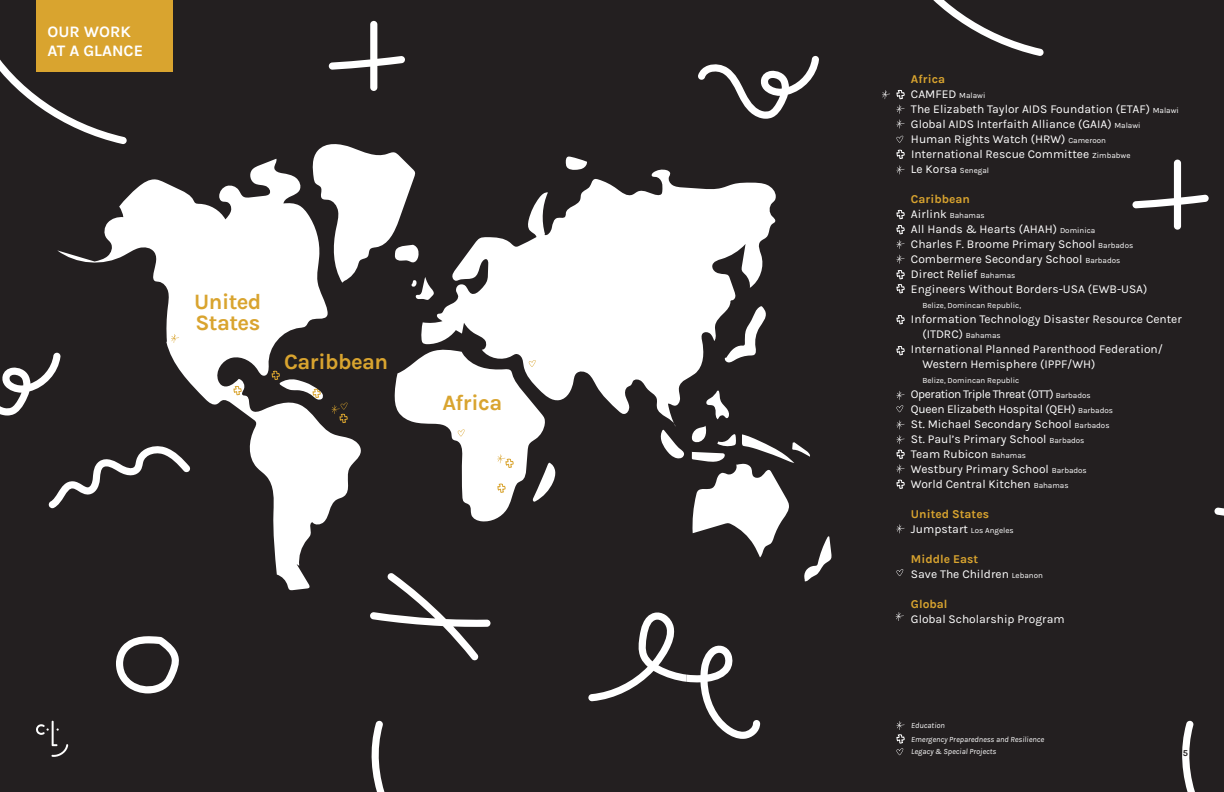
<style>
.page{position:relative;width:1224px;height:792px;background:#231f20}
.page>*{position:absolute;margin:0;border:0;box-sizing:border-box;transform-origin:0 0}
.t1{font:700 22px/21px "Karla";letter-spacing:-.025em;color:#d9a42f}
.t2{font:700 16px/19.2px "Karla";color:#fff}
.t3{font:12px/15px "Karla";color:#fff}
.t4{font:700 12px "Karla";color:#d9a42f}
.t5{font:12px "Karla";letter-spacing:-.02em;color:#fff}
.t6{font:12px "Karla";letter-spacing:-.04em;color:#fff}
.t7{font:700 9px "Karla";color:#231f20}
.t8{font:8px "Karla";color:#fff}
.t9{font:italic 8px "Karla";color:#fff}
.s1{font-size:8px}
.s2{font-size:12px}
.s3{font-weight:700;color:#d9a42f}
</style>
<div class="page">
<svg style="left:57px;top:159px;width:304px;height:431px"></svg>
<svg style="left:421px;top:169px;width:355px;height:258px;fill:#fff"></svg>
<svg style="left:312px;top:144px;width:122px;height:156px"></svg>
<svg style="left:566px;top:156px;width:21px;height:14px"></svg>
<svg style="left:660px;top:430px;width:24px;height:29px"></svg>
<svg style="left:706px;top:391px;width:24px;height:28px"></svg>
<svg style="left:691px;top:425px;width:141px;height:157px"></svg>
<svg style="left:724px;top:306px;width:43px;height:56px"></svg>
<svg style="left:329px;top:21px;width:76px;height:70px"></svg>
<svg style="left:371px;top:720px;width:14px;height:72px"></svg>
<svg style="left:370px;top:573px;width:121px;height:87px"></svg>
<svg style="left:116px;top:636px;width:63px;height:57px"></svg>
<svg style="left:48px;top:445px;width:142px;height:63px"></svg>
<svg style="left:0;top:59px;width:127px;height:85px"></svg>
<svg style="left:0;top:352px;width:61px;height:64px"></svg>
<svg style="left:1132px;top:160px;width:77px;height:70px"></svg>
<svg style="left:1182px;top:720px;width:13px;height:72px"></svg>
<svg style="left:1214px;top:507px;width:10px;height:9px"></svg>
<svg style="left:588px;top:612px;width:172px;height:127px"></svg>
<svg style="left:933px;top:0;width:111px;height:56px"></svg>
<svg style="left:698px;top:56px;width:121px;height:63px"></svg>
<div style="left:36px;top:0;width:136px;height:71px;background:#d9a42f"></div>
<svg style="left:896px;top:524px;width:9px;height:9px"></svg>
<svg style="left:896px;top:435px;width:9px;height:9px"></svg>
<svg style="left:896px;top:420px;width:9px;height:9px"></svg>
<svg style="left:896px;top:255px;width:9px;height:9px"></svg>
<svg style="left:896px;top:240px;width:9px;height:9px"></svg>
<svg style="left:896px;top:105px;width:9px;height:9px"></svg>
<svg style="left:882px;top:90px;width:8px;height:9px"></svg>
<svg style="left:171px;top:334px;width:8px;height:9px"></svg>
<svg style="left:896px;top:120px;width:9px;height:8px"></svg>
<svg style="left:896px;top:165px;width:9px;height:9px"></svg>
<svg style="left:896px;top:612px;width:8px;height:9px"></svg>
<svg style="left:896px;top:480px;width:9px;height:9px"></svg>
<svg style="left:896px;top:450px;width:9px;height:23px"></svg>
<svg style="left:896px;top:346px;width:9px;height:9px"></svg>
<svg style="left:896px;top:315px;width:9px;height:9px"></svg>
<svg style="left:896px;top:270px;width:9px;height:23px"></svg>
<svg style="left:896px;top:225px;width:9px;height:9px"></svg>
<svg style="left:896px;top:210px;width:9px;height:9px"></svg>
<svg style="left:896px;top:150px;width:9px;height:9px"></svg>
<svg style="left:896px;top:90px;width:9px;height:9px"></svg>
<svg style="left:233px;top:386px;width:9px;height:9px"></svg>
<svg style="left:271px;top:371px;width:52px;height:29px"></svg>
<svg style="left:896px;top:721px;width:9px;height:34px"></svg>
<svg style="left:896px;top:569px;width:7px;height:7px"></svg>
<svg style="left:896px;top:136px;width:7px;height:7px"></svg>
<svg style="left:332px;top:403px;width:16px;height:20px"></svg>
<svg style="left:395px;top:348px;width:161px;height:174px"></svg>
<svg style="left:896px;top:391px;width:9px;height:21px"></svg>
<svg style="left:36px;top:721px;width:32px;height:36px"></svg>
<p class="t2" style="left:48px;top:22px;width:97px">OUR WORK<br>AT A GLANCE</p>
<p class="t1" style="left:194px;top:291px;width:69px">United<br>States</p>
<p class="t1" style="left:284px;top:351px;width:105px">Caribbean</p>
<p class="t1" style="left:443px;top:392px;width:61px">Africa</p>
<p class="t4" style="left:911px;top:72px;width:36px">Africa</p>
<p class="t3" style="left:911px;top:87px;width:76px">CAMFED <span class="s1">Malawi</span></p>
<p class="t3" style="left:911px;top:102px;width:269px">The Elizabeth Taylor AIDS Foundation (ETAF) <span class="s1">Malawi</span></p>
<p class="t3" style="left:911px;top:117px;width:231px">Global AIDS Interfaith Alliance (GAIA) <span class="s1">Malawi</span></p>
<p class="t3" style="left:911px;top:132px;width:196px">Human Rights Watch (HRW) <span class="s1">Cameroon</span></p>
<p class="t3" style="left:911px;top:147px;width:221px">International Rescue Committee <span class="s1">Zimbabwe<br></span>Le Korsa <span class="s1">Senegal</span></p>
<p class="t4" style="left:911px;top:192px;width:61px">Caribbean</p>
<p class="t3" style="left:911px;top:207px;width:75px">Airlink <span class="s1">Bahamas</span></p>
<p class="t3" style="left:911px;top:222px;width:186px">All Hands &amp; Hearts (AHAH) <span class="s1">Dominica</span></p>
<p class="t3" style="left:911px;top:237px;width:224px">Charles F. Broome Primary School <span class="s1">Barbados</span></p>
<p class="t3" style="left:911px;top:252px;width:211px">Combermere Secondary School <span class="s1">Barbados</span></p>
<p class="t3" style="left:911px;top:267px;width:106px">Direct Relief <span class="s1">Bahamas</span></p>
<p class="t3" style="left:911px;top:282px;width:238px">Engineers Without Borders-USA (EWB-USA)</p>
<p class="t8" style="left:922px;top:301px;width:100px">Belize, Domincan Republic,</p>
<p class="t3" style="left:922px;top:312px;width:261px;text-indent:-11px">Information Technology Disaster Resource Center (ITDRC) <span class="s1">Bahamas</span></p>
<p class="t3" style="left:922px;top:342px;width:242px;text-indent:-11px">International Planned Parenthood Federation/<br>Western Hemisphere (IPPF/WH)</p>
<p class="t8" style="left:922px;top:376px;width:98px">Belize, Domincan Republic</p>
<p class="t6" style="left:911px;top:387px;width:181px">Operation Triple Threat (OTT) <span class="s1">Barbados</span></p>
<p class="t5" style="left:911px;top:402px;width:204px">Queen Elizabeth Hospital (QEH) <span class="s1">Barbados</span></p>
<p class="t3" style="left:911px;top:417px;width:200px">St. Michael Secondary School <span class="s1">Barbados</span></p>
<p class="t3" style="left:911px;top:432px;width:175px">St. Paul’s Primary School <span class="s1">Barbados</span></p>
<p class="t3" style="left:911px;top:447px;width:117px">Team Rubicon <span class="s1">Bahamas</span></p>
<p class="t3" style="left:911px;top:462px;width:177px">Westbury Primary School <span class="s1">Barbados</span></p>
<p class="t3" style="left:911px;top:477px;width:159px">World Central Kitchen <span class="s1">Bahamas</span></p>
<p class="t4" style="left:911px;top:507px;width:80px">United States</p>
<p class="t8" style="left:911px;top:526px;width:104px"><span class="s2">Jumpstart</span> Los Angeles</p>
<p class="t4" style="left:911px;top:552px;width:69px">Middle East</p>
<p class="t3" style="left:911px;top:567px;width:133px">Save The Children <span class="s1">Lebanon</span></p>
<p class="t3" style="left:911px;top:597px;width:155px"><span class="s3">Global<br></span>Global Scholarship Program</p>
<p class="t9" style="left:911px;top:721px;width:35px">Education</p>
<p class="t9" style="left:911px;top:735px;width:134px">Emergency Preparedness and Resilience</p>
<p class="t9" style="left:911px;top:747px;width:87px">Legacy &amp; Special Projects</p>
<p class="t7" style="left:1183px;top:748px;width:7px">5</p>
</div>
